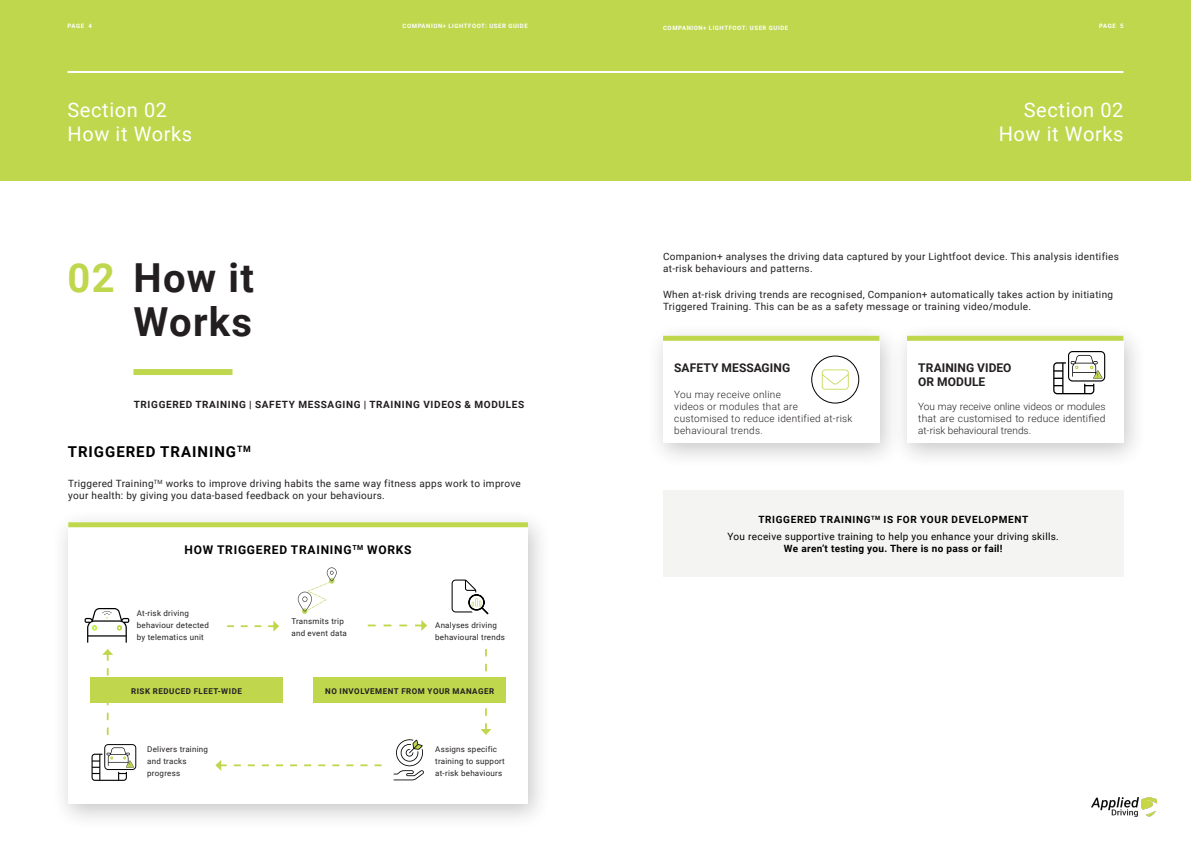
<style>
.page{position:relative;width:1191px;height:842px;background:#fff}
.page>*{position:absolute;margin:0;border:0;box-sizing:border-box;transform-origin:0 0}
.Header_Bold_40pt{font:700 40px/44.4px "Roboto";letter-spacing:.03em;color:#231f20}
.Section_Number_Green{font:700 40px "Roboto";color:#bfd74d}
.Section_White_20pt_Align_Left{font:20px/24px "Roboto";letter-spacing:.03em;color:#fff}
.Section_White_20pt_Align_Right{font:20px/24px "Roboto";letter-spacing:.03em;color:#fff;text-align:right}
.Header_15pt{font:700 15px "Roboto";letter-spacing:.065em;color:#000}
.Blue_Header{font:700 12px "Roboto";letter-spacing:.065em;color:#000}
.Quicksand_Bold_12pt_Blue__Align_to_Left{font:700 12px/14.4px "Roboto";letter-spacing:.005em;color:#231f20}
.Poppins_Light_10pt_Black__Align_to_Left{font:700 12px "Roboto";letter-spacing:.005em;color:#231f20}
.Body_10pt{font:10px/12px "Roboto";letter-spacing:.03em;color:#231f20}
.Body_10pt-2{font:300 10px/12px "Roboto";letter-spacing:.03em;color:#231f20}
.Poppins_Light_10pt_Black__Align_to_Left-2{font:300 10px/12px "Roboto";letter-spacing:.005em;color:#231f20;text-align:justify}
.Header_10pt{font:10px "Roboto";letter-spacing:.03em;color:#000}
.Header_10pt-2{font:700 10px "Roboto";letter-spacing:.065em;color:#231f20}
.Header_10pt-3{font:700 10px "Roboto";letter-spacing:.065em;color:#000}
.Body_10pt-3{font:700 10px "Roboto";letter-spacing:.03em;color:#000}
.Body_10pt-4{font:8px/12px "Roboto";letter-spacing:.03em;color:#231f20}
.Header_10pt-4{font:700 8px "Roboto";letter-spacing:.065em;color:#231f20}
.t1{font:700 6px "Roboto";letter-spacing:.095em;color:#fff}
</style>
<div class="page">
<div style="left:0;top:0;width:1191px;height:180px;background:#bfd74d"></div>
<hr style="left:68px;top:71px;width:1055px;height:2px;background:#fff">
<img style="left:1091px;top:797px;width:65px;height:19px">
<div style="left:663px;top:491px;width:460px;height:86px;background:#f4f4f2"></div>
<div style="left:133px;top:369px;width:99px;height:6px;background:#bfd74d"></div>
<div style="left:51px;top:508px;width:501px;height:322px;background:#231f20;opacity:.25"></div>
<div style="left:68px;top:522px;width:460px;height:282px;background:#fff"></div>
<div style="left:68px;top:522px;width:460px;height:5px;background:#bfd74d"></div>
<div style="left:90px;top:677px;width:193px;height:26px;background:#bfd64d"></div>
<div style="left:313px;top:677px;width:193px;height:26px;background:#bfd74d"></div>
<svg style="left:480px;top:649px;width:11px;height:86px"></svg>
<svg style="left:102px;top:649px;width:11px;height:86px"></svg>
<svg style="left:227px;top:621px;width:52px;height:11px"></svg>
<svg style="left:215px;top:760px;width:166px;height:11px"></svg>
<svg style="left:368px;top:620px;width:59px;height:11px"></svg>
<svg style="left:85px;top:608px;width:44px;height:35px"></svg>
<svg style="left:92px;top:744px;width:44px;height:37px"></svg>
<svg style="left:298px;top:567px;width:39px;height:47px"></svg>
<svg style="left:451px;top:579px;width:37px;height:35px"></svg>
<svg style="left:393px;top:739px;width:31px;height:41px"></svg>
<div style="left:646px;top:322px;width:257px;height:147px;background:#231f20;opacity:.25"></div>
<div style="left:663px;top:336px;width:216px;height:106px;background:#fff"></div>
<div style="left:663px;top:336px;width:216px;height:5px;background:#bfd74d"></div>
<div style="left:890px;top:322px;width:257px;height:147px;background:#231f20;opacity:.25"></div>
<div style="left:907px;top:336px;width:216px;height:106px;background:#fff"></div>
<div style="left:907px;top:336px;width:216px;height:5px;background:#bfd74d"></div>
<div style="left:811px;top:356px;width:48px;height:47px;border:1px solid #000;border-radius:50%"></div>
<svg style="left:822px;top:369px;width:26px;height:21px"></svg>
<svg style="left:1053px;top:351px;width:52px;height:43px"></svg>
<p class="t1" style="left:68px;top:22px;width:26px">PAGE 4</p>
<p class="t1" style="left:1099px;top:22px;width:26px">PAGE 5</p>
<p class="t1" style="left:663px;top:24px;width:127px">COMPANION+ LIGHTFOOT: USER GUIDE</p>
<p class="t1" style="left:402px;top:22px;width:127px">COMPANION+ LIGHTFOOT: USER GUIDE</p>
<p class="Section_White_20pt_Align_Left" style="left:68px;top:97px;width:126px">Section 02<br>How it Works</p>
<p class="Section_White_20pt_Align_Right" style="left:998px;top:97px;width:126px">Section 02<br>How it Works</p>
<p class="Section_Number_Green" style="left:68px;top:249px;width:49px">02</p>
<p class="Header_Bold_40pt" style="left:134px;top:254px;width:122px">How it<br>Works</p>
<p class="Header_10pt-2" style="left:134px;top:397px;width:392px">TRIGGERED TRAINING | SAFETY MESSAGING | TRAINING VIDEOS &amp; MODULES</p>
<p class="Header_15pt" style="left:68px;top:441px;width:184px">TRIGGERED TRAINING<sup>TM</sup></p>
<p class="Body_10pt" style="left:68px;top:477px;width:454px">Triggered Training<sup>TM</sup> works to improve driving habits the same way fitness apps work to improve your health: by giving you data-based feedback on your behaviours.</p>
<p class="Blue_Header" style="left:185px;top:541px;width:229px">HOW TRIGGERED TRAINING<sup>TM</sup> WORKS</p>
<p class="Body_10pt-4" style="left:137px;top:607px;width:74px">At-risk driving behaviour detected by telematics unit</p>
<p class="Body_10pt-4" style="left:291px;top:615px;width:57px">Transmits trip and event data</p>
<p class="Body_10pt-4" style="left:435px;top:619px;width:71px">Analyses driving behavioural trends</p>
<p class="Header_10pt-4" style="left:131px;top:685px;width:112px">RISK REDUCED FLEET-WIDE</p>
<p class="Header_10pt-4" style="left:325px;top:685px;width:171px">NO INVOLVEMENT FROM YOUR MANAGER</p>
<p class="Body_10pt-4" style="left:147px;top:743px;width:62px">Delivers training and tracks progress</p>
<p class="Body_10pt-4" style="left:435px;top:743px;width:71px">Assigns specific training to support at-risk behaviours</p>
<p class="Body_10pt" style="left:663px;top:250px;width:457px">Companion+ analyses the driving data captured by your Lightfoot device. This analysis identifies at-risk behaviours and patterns.</p>
<p class="Body_10pt" style="left:663px;top:288px;width:451px">When at-risk driving trends are recognised, Companion+ automatically takes action by initiating<br>Triggered Training. This can be as a safety message or training video/module.</p>
<p class="Poppins_Light_10pt_Black__Align_to_Left" style="left:674px;top:359px;width:117px">SAFETY MESSAGING</p>
<p class="Body_10pt-2" style="left:674px;top:388px;width:180px">You may receive online<br>videos or modules that are customised to reduce identified at-risk behavioural trends.</p>
<p class="Quicksand_Bold_12pt_Blue__Align_to_Left" style="left:918px;top:360px;width:95px">TRAINING VIDEO<br>OR MODULE</p>
<p class="Poppins_Light_10pt_Black__Align_to_Left-2" style="left:918px;top:400px;width:189px">You may receive online videos or modules that are customised to reduce identified at-risk behavioural trends.</p>
<p class="Header_10pt-3" style="left:758px;top:513px;width:272px">TRIGGERED TRAINING<sup>TM</sup> IS FOR YOUR DEVELOPMENT</p>
<p class="Header_10pt" style="left:727px;top:529px;width:333px">You receive supportive training to help you enhance your driving skills.</p>
<p class="Body_10pt-3" style="left:784px;top:541px;width:220px">We aren’t testing you. There is no pass or fail!</p>
</div>
